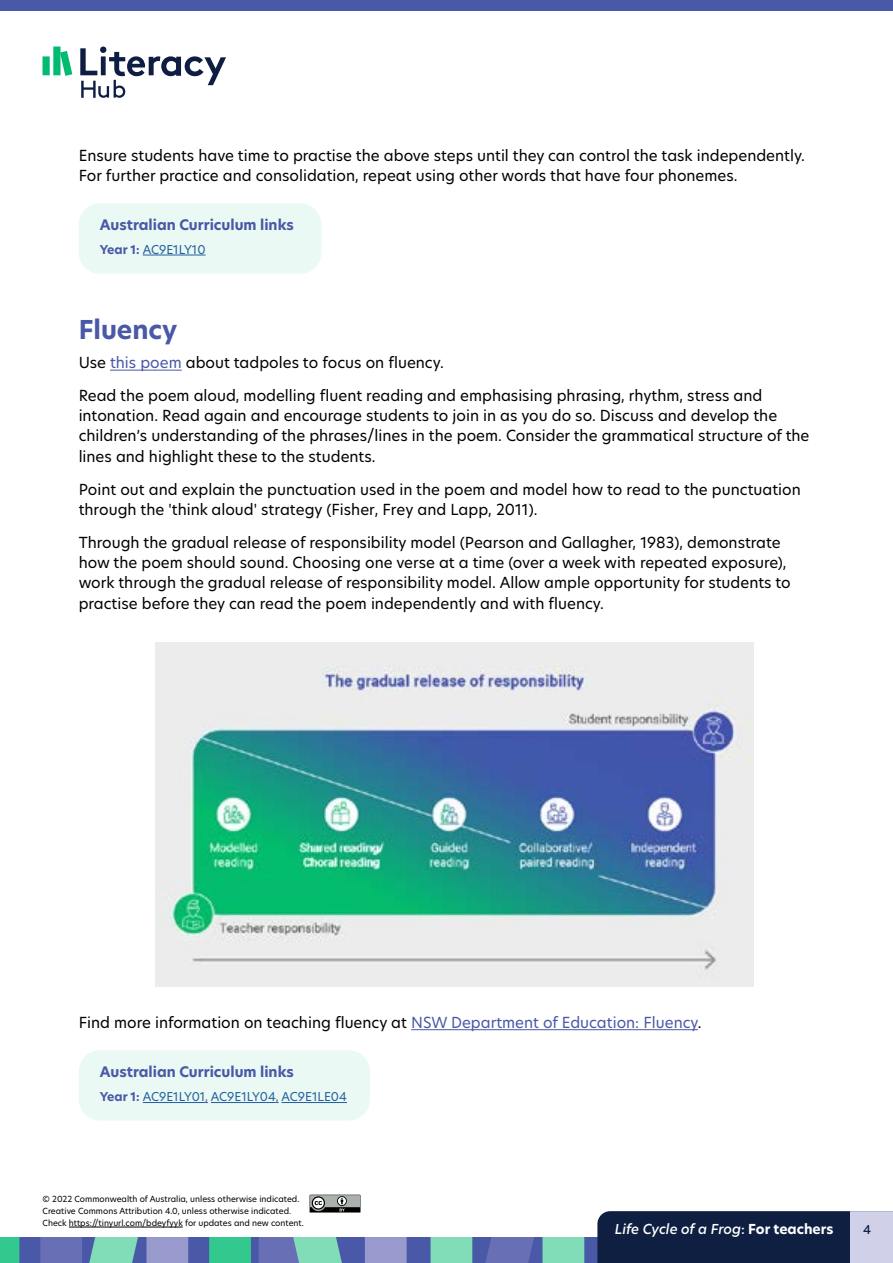
<style>
.page{position:relative;width:893px;height:1263px;background:#fff}
.page>*{position:absolute;margin:0;border:0;box-sizing:border-box;transform-origin:0 0}
.t1{font:700 25.5px "New Hero";color:#4958a7}
.t2{font:15px/20.2px "New Hero";color:#000}
.t3{font:700 14.25px "New Hero";color:#4958a7}
.t4{font:italic 500 13.5px "New Hero";letter-spacing:-.01em;color:#fff}
.t5{font:12px "New Hero";color:#215e9e}
.t6{font:500 12px "New Hero";color:#0e1f42}
.t7{font:8.25px/12px "New Hero";color:#000}
.s1{font-weight:700;color:#4958a7}
.s2{color:#4958a7}
.s3{font-style:normal}
.s4{font-weight:700;font-style:normal}
</style>
<div class="page">
<div style="left:0;top:1237px;width:893px;height:26px;background:#4958a7"></div>
<svg style="left:0;top:1237px;width:19px;height:26px"></svg>
<svg style="left:209px;top:1237px;width:42px;height:26px"></svg>
<svg style="left:40px;top:1237px;width:148px;height:26px;background:#7897b9"></svg>
<svg style="left:259px;top:1237px;width:148px;height:26px"></svg>
<svg style="left:431px;top:1237px;width:153px;height:26px"></svg>
<div style="left:0;top:0;width:893px;height:11px;background:#4958a7"></div>
<div style="left:79px;top:203px;width:242px;height:71px;background:#ebf9f4;border-radius:21px"></div>
<div style="left:79px;top:1050px;width:291px;height:70px;background:#ebf9f4;border-radius:21px"></div>
<svg style="left:80px;top:47px;width:146px;height:51px"></svg>
<svg style="left:43px;top:47px;width:29px;height:29px"></svg>
<div style="left:597px;top:1211px;width:253px;height:52px;background:#0e1f42"></div>
<div style="left:850px;top:1211px;width:43px;height:52px;background:#d0d0e9"></div>
<hr style="left:143px;top:255px;width:63px;height:1px;background:#215e9e">
<hr style="left:411px;top:1029px;width:287px;height:1px;background:#4958a7">
<hr style="left:143px;top:1102px;width:62px;height:1px;background:#215e9e">
<hr style="left:211px;top:1102px;width:65px;height:1px;background:#215e9e">
<hr style="left:281px;top:1102px;width:66px;height:1px;background:#215e9e">
<hr style="left:69px;top:1227px;width:114px;height:1px;background:#000">
<img style="left:155px;top:642px;width:599px;height:345px">
<svg style="left:310px;top:1195px;width:51px;height:18px"></svg>
<hr style="left:110px;top:370px;width:72px;height:1px;background:#4958a7">
<p class="t2" style="left:79px;top:145px;width:728px">Ensure students have time to practise the above steps until they can control the task independently.<br>For further practice and consolidation, repeat using other words that have four phonemes.</p>
<p class="t3" style="left:100px;top:215px;width:195px">Australian Curriculum links</p>
<p class="t5" style="left:100px;top:241px;width:107px"><span class="s1">Year 1:</span> AC9E1LY10</p>
<p class="t1" style="left:79px;top:312px;width:100px">Fluency</p>
<p class="t2" style="left:79px;top:352px;width:367px">Use <span class="s2">this poem</span> about tadpoles to focus on fuency.</p>
<p class="t2" style="left:79px;top:385px;width:732px">Read the poem aloud, modelling fuent reading and emphasising phrasing, rhythm, stress and intonation. Read again and encourage students to join in as you do so. Discuss and develop the children’s understanding of the phrases/lines in the poem. Consider the grammatical structure of the lines and highlight these to the students.</p>
<p class="t2" style="left:79px;top:479px;width:724px">Point out and explain the punctuation used in the poem and model how to read to the punctuation through the 'think aloud' strategy (Fisher, Frey and Lapp, 2011).</p>
<p class="t2" style="left:79px;top:532px;width:714px">Through the gradual release of responsibility model (Pearson and Gallagher, 1983), demonstrate how the poem should sound. Choosing one verse at a time (over a week with repeated exposure), work through the gradual release of responsibility model. Allow ample opportunity for students to practise before they can read the poem independently and with fuency.</p>
<p class="t2" style="left:79px;top:1012px;width:625px">Find more information on teaching fuency at <span class="s2">NSW Department of Education: Fluency</span>.</p>
<p class="t3" style="left:100px;top:1061px;width:195px">Australian Curriculum links</p>
<p class="t5" style="left:100px;top:1088px;width:249px"><span class="s1">Year 1:</span> AC9E1LY01<span class="s2">,</span> AC9E1LY04<span class="s2">,</span> AC9E1LE04</p>
<p class="t7" style="left:43px;top:1193px;width:263px">© 2022 Commonwealth of Australia, unless otherwise indicated.<br>Creative Commons Attribution 4.0, unless otherwise indicated.<br>Check https://tinyurl.com/bdeyfyyk for updates and new content.</p>
<p class="t4" style="left:615px;top:1220px;width:220px">Life Cycle of a Frog<span class="s3">:</span> <span class="s4">For teachers</span></p>
<p class="t6" style="left:863px;top:1221px;width:10px">4</p>
</div>
